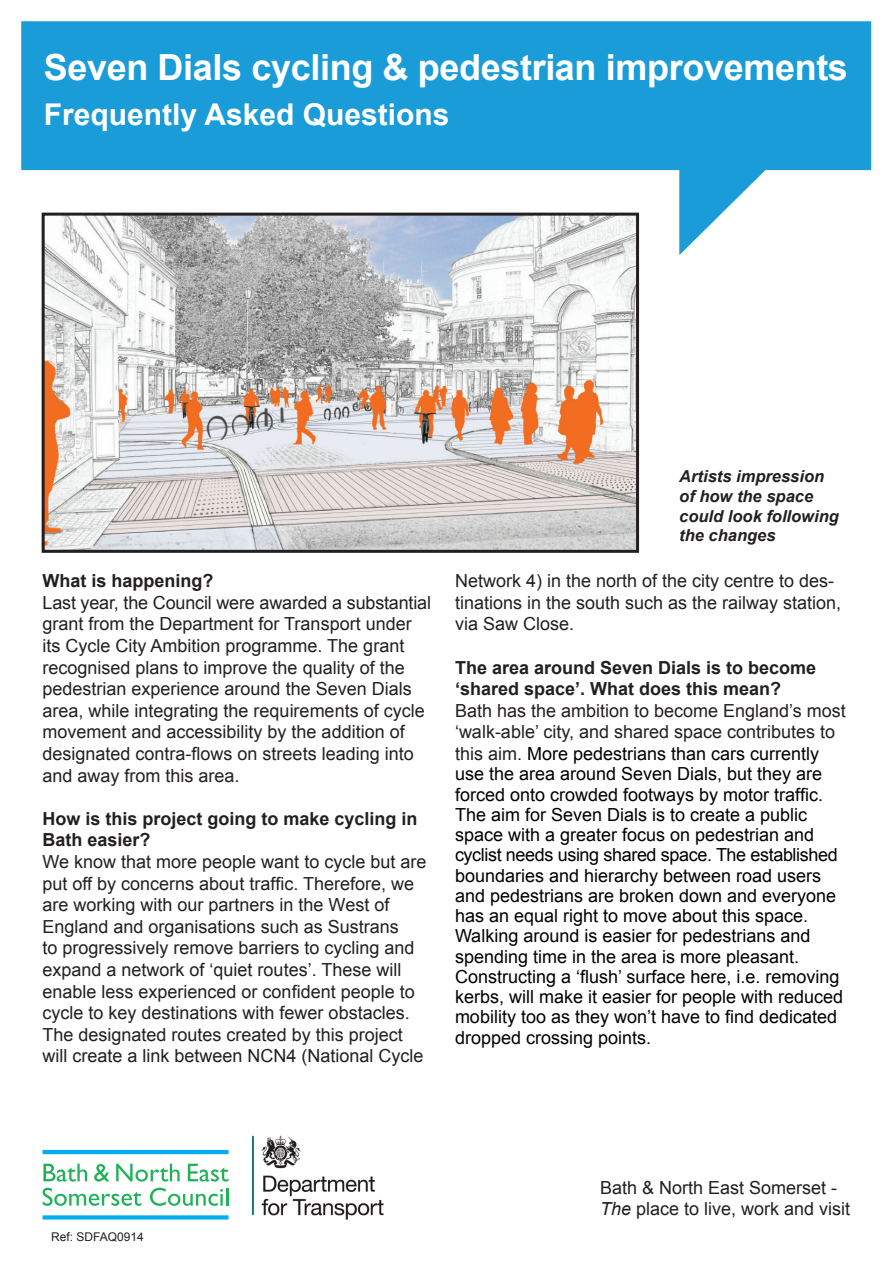
<style>
.page{position:relative;width:893px;height:1263px;background:#fff}
.page>*{position:absolute;margin:0;border:0;box-sizing:border-box;transform-origin:0 0}
.t1{font:700 36px "Arial";letter-spacing:-.01em;color:#fff}
.t2{font:700 30px "Arial";color:#fff}
.t3{font:18px/21.6px "Arial";color:#231f20}
.t4{font:18px/20.4px "Arial";color:#000}
.t5{font:700 18px/21.6px "Arial";color:#231f20}
.t6{font:italic 700 16.5px/19.8px "Arial";color:#231f20}
.t7{font:12px "Arial";color:#231f20}
.s1{color:#231f20}
.s2{font-style:italic}
</style>
<div class="page">
<svg style="left:43px;top:1215px;width:186px;height:4px"></svg>
<hr style="left:43px;top:1150px;width:186px;height:4px;background:#00aeef">
<svg style="left:43px;top:1164px;width:44px;height:17px"></svg>
<svg style="left:94px;top:1164px;width:15px;height:17px"></svg>
<svg style="left:116px;top:1164px;width:64px;height:17px"></svg>
<svg style="left:188px;top:1164px;width:41px;height:17px"></svg>
<svg style="left:43px;top:1188px;width:98px;height:18px"></svg>
<svg style="left:150px;top:1188px;width:78px;height:18px"></svg>
<img style="left:46px;top:255px;width:589px;height:294px">
<div style="left:42px;top:213px;width:597px;height:340px;border:3px solid #231f20"></div>
<svg style="left:21px;top:21px;width:850px;height:234px;fill:#1a9cd8"></svg>
<img style="left:252px;top:1135px;width:132px;height:85px">
<p class="t1" style="left:44px;top:44px;width:806px">Seven Dials cycling &amp; pedestrian improvements</p>
<p class="t2" style="left:44px;top:95px;width:407px">Frequently Asked Questions</p>
<p class="t5" style="left:43px;top:571px;width:173px">What is happening?</p>
<p class="t3" style="left:43px;top:592px;width:390px">Last year, the Council were awarded a substantial grant from the Department for Transport under its Cycle City Ambition programme. The grant recognised plans to improve the quality of the pedestrian experience around the Seven Dials area, while integrating the requirements of cycle movement and accessibility by the addition of designated contra-flows on streets leading into and away from this area.</p>
<p class="t5" style="left:43px;top:808px;width:377px">How is this project going to make cycling in<br>Bath easier?</p>
<p class="t3" style="left:43px;top:851px;width:385px">We know that more people want to cycle but are put off by concerns about traffic. Therefore, we are working with our partners in the West of England and organisations such as Sustrans<br>to progressively remove barriers to cycling and expand a network of ‘quiet routes’. These will enable less experienced or confident people to cycle to key destinations with fewer obstacles.</p>
<p class="t3" style="left:43px;top:1024px;width:383px">The designated routes created by this project will create a link between NCN4 (National Cycle</p>
<p class="t6" style="left:679px;top:467px;width:161px">Artists impression of how the space could look following the changes</p>
<p class="t3" style="left:455px;top:570px;width:388px">Network 4) in the north of the city centre to des&shy;tinations in the south such as the railway station, via Saw Close.</p>
<p class="t5" style="left:455px;top:657px;width:363px">The area around Seven Dials is to become ‘shared space’. What does this mean?</p>
<p class="t4" style="left:455px;top:700px;width:392px"><span class="s1">Bath has the ambition to become England’s most ‘walk-able’ city, and shared space contributes to this aim.</span> More pedestrians than cars currently use the area around Seven Dials, but they are forced onto crowded footways by motor traffic.<br>The aim for Seven Dials is to create a public space with a greater focus on pedestrian and cyclist needs using shared space. The established boundaries and hierarchy between road users and pedestrians are broken down and everyone has an equal right to move about this space.<br>Walking around is easier for pedestrians and spending time in the area is more pleasant.<br>Constructing a ‘flush’ surface here, i.e. removing kerbs, will make it easier for people with reduced mobility too as they won’t have to find dedicated dropped crossing points.</p>
<p class="t7" style="left:51px;top:1229px;width:94px">Ref: SDFAQ0914</p>
<p class="t3" style="left:600px;top:1177px;width:252px">Bath &amp; North East Somerset -<br><span class="s2">The</span> place to live, work and visit</p>
</div>
